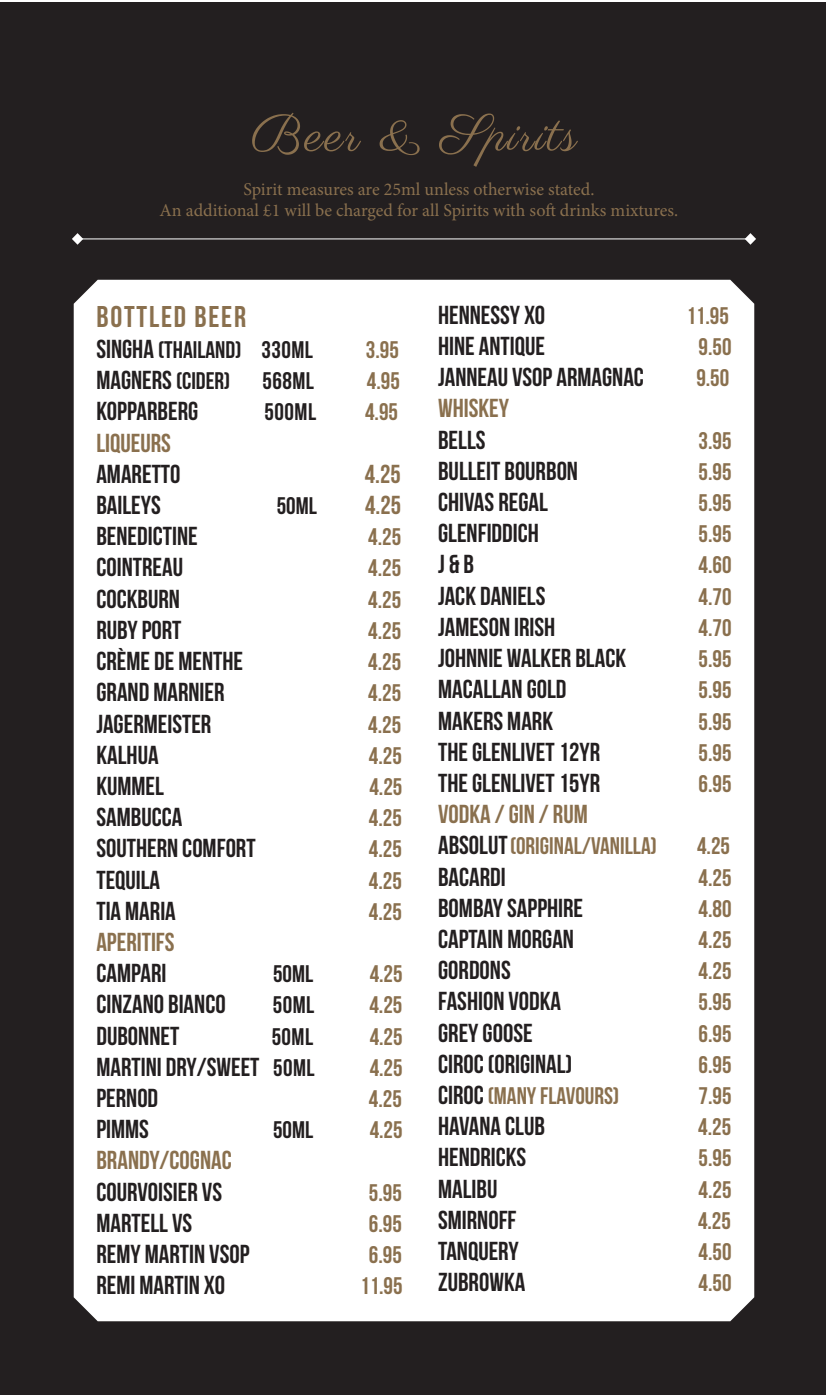
<style>
.page{position:relative;width:828px;height:1395px;background:#fff}
.page>*{position:absolute;margin:0;border:0;box-sizing:border-box;transform-origin:0 0}
.t1{font:52px "Parisienne";letter-spacing:.03em;color:#8a704e}
.t2{font:30px "Bebas Neue";letter-spacing:.06em;color:#8a704e}
.t3{font:26px "Bebas Neue";color:#231f20}
.t4{font:26px "Bebas Neue";color:#8a704e}
.t5{font:24px "Bebas Neue";color:#8a704e}
.t6{font:24px "Bebas Neue";color:#231f20}
.t7{font:18px/21.6px "Minion Pro";color:#8a704e;text-align:center}
.s1{font-size:26px}
.s2{font-size:24px}
.s3{font-size:26px;color:#231f20}
</style>
<div class="page">
<div style="left:0;top:2px;width:826px;height:1393px;background:#231f20"></div>
<div style="left:74px;top:280px;width:680px;height:1041px;background:#fff"></div>
<hr style="left:73px;top:238px;width:681px;height:1px;background:#fff">
<svg style="left:72px;top:233px;width:11px;height:12px"></svg>
<svg style="left:745px;top:233px;width:11px;height:12px"></svg>
<h1 class="t1" style="left:251px;top:102px;width:328px">Beer &amp; Spirits</h1>
<p class="t7" style="left:160px;top:178px;width:520px">Spirit measures are 25ml unless otherwise stated.<br>An additional £1 will be charged for all Spirits with soft drinks mixtures.</p>
<p class="t2" style="left:96px;top:300px;width:151px">BOTTLED BEER</p>
<p class="t6" style="left:96px;top:336px;width:218px"><span class="s1">SINGHA</span> (THAILAND) 330ML</p>
<p class="t5" style="left:366px;top:336px;width:34px">3.95</p>
<p class="t6" style="left:96px;top:368px;width:219px"><span class="s1">MAGNERS</span> (CIDER) 568ML</p>
<p class="t5" style="left:367px;top:368px;width:34px">4.95</p>
<p class="t3" style="left:96px;top:397px;width:103px">KOPPARBERG</p>
<p class="t6" style="left:265px;top:399px;width:53px">500ML</p>
<p class="t5" style="left:365px;top:399px;width:34px">4.95</p>
<p class="t4" style="left:96px;top:428px;width:76px">LIQUEURS</p>
<p class="t3" style="left:96px;top:460px;width:86px">AMARETTO</p>
<p class="t4" style="left:365px;top:460px;width:37px">4.25</p>
<p class="t3" style="left:96px;top:491px;width:66px">BAILEYS</p>
<p class="t6" style="left:277px;top:492px;width:42px">50ML</p>
<p class="t4" style="left:365px;top:491px;width:37px">4.25</p>
<p class="t3" style="left:96px;top:522px;width:103px">BENEDICTINE</p>
<p class="t5" style="left:368px;top:524px;width:34px">4.25</p>
<p class="t3" style="left:96px;top:553px;width:88px">COINTREAU</p>
<p class="t5" style="left:368px;top:555px;width:34px">4.25</p>
<p class="t3" style="left:96px;top:584px;width:85px">COCKBURN</p>
<p class="t5" style="left:368px;top:586px;width:34px">4.25</p>
<p class="t3" style="left:96px;top:616px;width:87px">RUBY PORT</p>
<p class="t5" style="left:368px;top:617px;width:34px">4.25</p>
<p class="t3" style="left:96px;top:647px;width:148px">CRÈME DE MENTHE</p>
<p class="t5" style="left:368px;top:648px;width:34px">4.25</p>
<p class="t3" style="left:96px;top:678px;width:130px">GRAND MARNIER</p>
<p class="t5" style="left:368px;top:680px;width:34px">4.25</p>
<p class="t3" style="left:96px;top:709px;width:116px">JAGERMEISTER</p>
<p class="t5" style="left:368px;top:711px;width:34px">4.25</p>
<p class="t3" style="left:96px;top:740px;width:64px">KALHUA</p>
<p class="t5" style="left:369px;top:742px;width:34px">4.25</p>
<p class="t3" style="left:96px;top:772px;width:69px">KUMMEL</p>
<p class="t5" style="left:369px;top:773px;width:34px">4.25</p>
<p class="t3" style="left:96px;top:803px;width:87px">SAMBUCCA</p>
<p class="t5" style="left:369px;top:804px;width:34px">4.25</p>
<p class="t3" style="left:96px;top:834px;width:161px">SOUTHERN COMFORT</p>
<p class="t5" style="left:369px;top:836px;width:34px">4.25</p>
<p class="t3" style="left:96px;top:865px;width:65px">TEQUILA</p>
<p class="t5" style="left:369px;top:867px;width:34px">4.25</p>
<p class="t3" style="left:96px;top:896px;width:81px">TIA MARIA</p>
<p class="t5" style="left:369px;top:898px;width:34px">4.25</p>
<p class="t4" style="left:96px;top:928px;width:80px">APERITIFS</p>
<p class="t3" style="left:96px;top:959px;width:72px">CAMPARI</p>
<p class="t6" style="left:273px;top:960px;width:42px">50ML</p>
<p class="t5" style="left:370px;top:960px;width:34px">4.25</p>
<p class="t3" style="left:96px;top:990px;width:131px">CINZANO BIANCO</p>
<p class="t6" style="left:273px;top:992px;width:43px">50ML</p>
<p class="t5" style="left:369px;top:992px;width:34px">4.25</p>
<p class="t3" style="left:96px;top:1021px;width:84px">DUBONNET</p>
<p class="t6" style="left:272px;top:1023px;width:43px">50ML</p>
<p class="t5" style="left:370px;top:1023px;width:34px">4.25</p>
<p class="t3" style="left:96px;top:1052px;width:220px">MARTINI DRY/SWEET <span class="s2">50ML</span></p>
<p class="t5" style="left:370px;top:1054px;width:34px">4.25</p>
<p class="t3" style="left:96px;top:1084px;width:63px">PERNOD</p>
<p class="t5" style="left:369px;top:1085px;width:34px">4.25</p>
<p class="t3" style="left:96px;top:1115px;width:54px">PIMMS</p>
<p class="t6" style="left:273px;top:1116px;width:42px">50ML</p>
<p class="t5" style="left:370px;top:1116px;width:34px">4.25</p>
<p class="t4" style="left:96px;top:1146px;width:137px">BRANDY/COGNAC</p>
<p class="t3" style="left:96px;top:1177px;width:127px">COURVOISIER VS</p>
<p class="t5" style="left:369px;top:1179px;width:34px">5.95</p>
<p class="t3" style="left:96px;top:1208px;width:97px">MARTELL VS</p>
<p class="t5" style="left:369px;top:1210px;width:34px">6.95</p>
<p class="t3" style="left:96px;top:1240px;width:155px">REMY MARTIN VSOP</p>
<p class="t5" style="left:369px;top:1241px;width:34px">6.95</p>
<p class="t3" style="left:96px;top:1271px;width:130px">REMI MARTIN XO</p>
<p class="t5" style="left:360px;top:1272px;width:44px">11.95</p>
<p class="t3" style="left:438px;top:301px;width:109px">HENNESSY XO</p>
<p class="t5" style="left:686px;top:302px;width:44px">11.95</p>
<p class="t3" style="left:438px;top:332px;width:108px">HINE ANTIQUE</p>
<p class="t5" style="left:698px;top:333px;width:34px">9.50</p>
<p class="t3" style="left:438px;top:363px;width:207px">JANNEAU VSOP ARMAGNAC</p>
<p class="t5" style="left:696px;top:365px;width:34px">9.50</p>
<p class="t4" style="left:438px;top:394px;width:73px">WHISKEY</p>
<p class="t3" style="left:438px;top:425px;width:49px">BELLS</p>
<p class="t5" style="left:698px;top:427px;width:34px">3.95</p>
<p class="t3" style="left:438px;top:457px;width:141px">BULLEIT BOURBON</p>
<p class="t5" style="left:698px;top:458px;width:34px">5.95</p>
<p class="t3" style="left:438px;top:488px;width:111px">CHIVAS REGAL</p>
<p class="t5" style="left:698px;top:489px;width:34px">5.95</p>
<p class="t3" style="left:438px;top:519px;width:102px">GLENFIDDICH</p>
<p class="t5" style="left:698px;top:521px;width:34px">5.95</p>
<p class="t3" style="left:438px;top:550px;width:38px">J &amp; B</p>
<p class="t5" style="left:698px;top:552px;width:34px">4.60</p>
<p class="t3" style="left:438px;top:581px;width:109px">JACK DANIELS</p>
<p class="t5" style="left:698px;top:583px;width:34px">4.70</p>
<p class="t3" style="left:438px;top:613px;width:119px">JAMESON IRISH</p>
<p class="t5" style="left:698px;top:614px;width:34px">4.70</p>
<p class="t3" style="left:438px;top:644px;width:189px">JOHNNIE WALKER BLACK</p>
<p class="t5" style="left:698px;top:645px;width:34px">5.95</p>
<p class="t3" style="left:438px;top:675px;width:130px">MACALLAN GOLD</p>
<p class="t5" style="left:698px;top:677px;width:34px">5.95</p>
<p class="t3" style="left:438px;top:706px;width:117px">MAKERS MARK</p>
<p class="t5" style="left:698px;top:708px;width:34px">5.95</p>
<p class="t3" style="left:438px;top:737px;width:163px">THE GLENLIVET 12YR</p>
<p class="t5" style="left:698px;top:739px;width:34px">5.95</p>
<p class="t3" style="left:438px;top:769px;width:163px">THE GLENLIVET 15YR</p>
<p class="t5" style="left:698px;top:770px;width:34px">6.95</p>
<p class="t4" style="left:438px;top:800px;width:151px">VODKA / GIN / RUM</p>
<p class="t5" style="left:438px;top:833px;width:220px"><span class="s3">ABSOLUT</span>(ORIGINAL/VANILLA)</p>
<p class="t5" style="left:697px;top:833px;width:34px">4.25</p>
<p class="t3" style="left:438px;top:862px;width:69px">BACARDI</p>
<p class="t5" style="left:698px;top:864px;width:34px">4.25</p>
<p class="t3" style="left:438px;top:893px;width:147px">BOMBAY SAPPHIRE</p>
<p class="t5" style="left:698px;top:895px;width:34px">4.80</p>
<p class="t3" style="left:438px;top:925px;width:137px">CAPTAIN MORGAN</p>
<p class="t5" style="left:698px;top:926px;width:34px">4.25</p>
<p class="t3" style="left:438px;top:956px;width:74px">GORDONS</p>
<p class="t5" style="left:698px;top:957px;width:34px">4.25</p>
<p class="t3" style="left:438px;top:987px;width:125px">FASHION VODKA</p>
<p class="t5" style="left:698px;top:989px;width:34px">5.95</p>
<p class="t3" style="left:438px;top:1018px;width:96px">GREY GOOSE</p>
<p class="t5" style="left:698px;top:1020px;width:34px">6.95</p>
<p class="t3" style="left:438px;top:1049px;width:136px">CIROC (ORIGINAL)</p>
<p class="t5" style="left:698px;top:1051px;width:34px">6.95</p>
<p class="t5" style="left:438px;top:1082px;width:182px"><span class="s3">CIROC</span> (MANY FLAVOURS)</p>
<p class="t5" style="left:698px;top:1082px;width:34px">7.95</p>
<p class="t3" style="left:438px;top:1112px;width:108px">HAVANA CLUB</p>
<p class="t5" style="left:698px;top:1113px;width:34px">4.25</p>
<p class="t3" style="left:438px;top:1143px;width:90px">HENDRICKS</p>
<p class="t5" style="left:698px;top:1145px;width:34px">5.95</p>
<p class="t3" style="left:438px;top:1174px;width:61px">MALIBU</p>
<p class="t5" style="left:698px;top:1176px;width:34px">4.25</p>
<p class="t3" style="left:438px;top:1205px;width:80px">SMIRNOFF</p>
<p class="t5" style="left:698px;top:1207px;width:34px">4.25</p>
<p class="t3" style="left:438px;top:1237px;width:82px">TANQUERY</p>
<p class="t5" style="left:698px;top:1238px;width:34px">4.50</p>
<p class="t3" style="left:438px;top:1268px;width:89px">ZUBROWKA</p>
<p class="t5" style="left:698px;top:1269px;width:34px">4.50</p>
</div>
